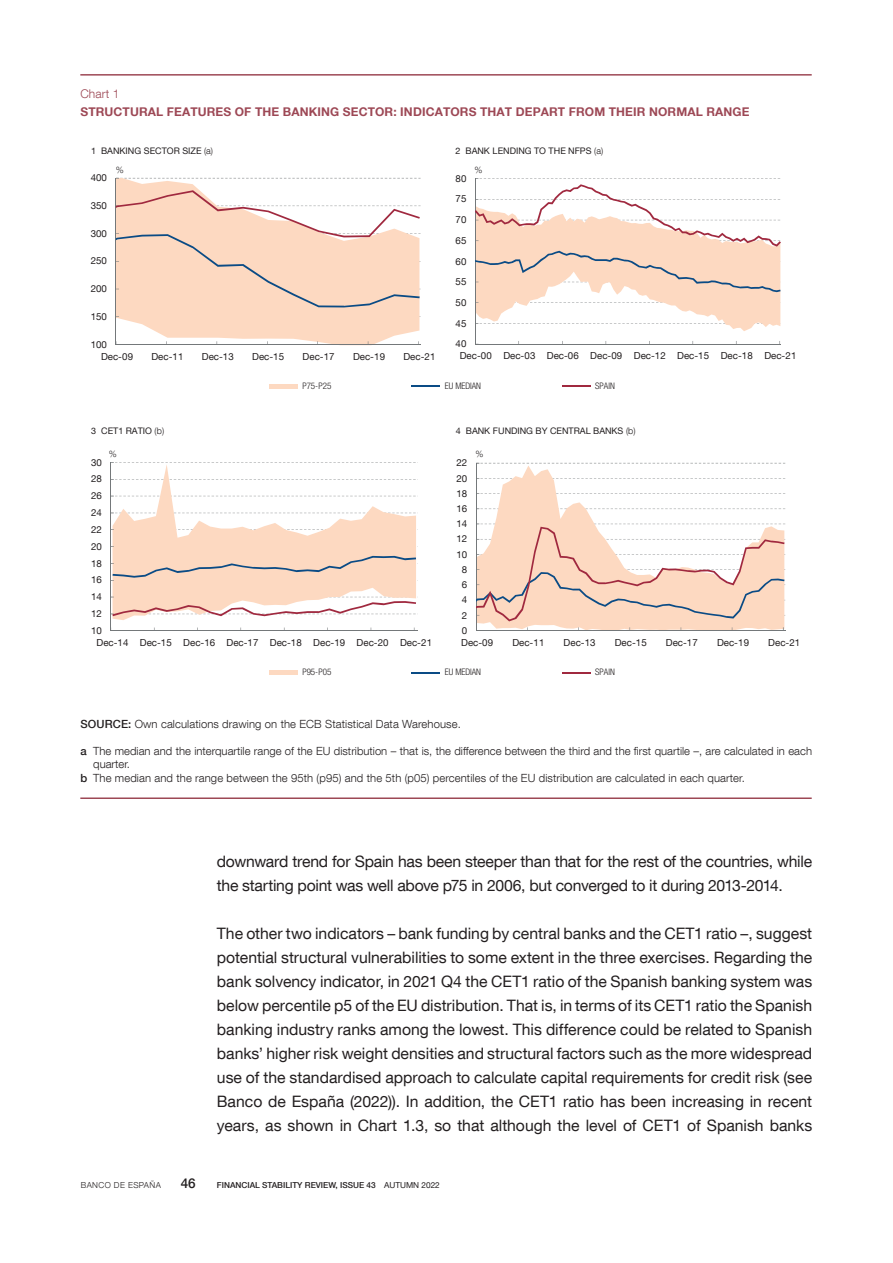
<style>
.page{position:relative;width:893px;height:1263px;background:#fff}
.page>*{position:absolute;margin:0;border:0;box-sizing:border-box;transform-origin:0 0}
.Texto_capítulo{font:15.75px/24px "Bd E Neue Helvetica";letter-spacing:-.015em;color:#231f20}
.t1{font:500 13.5px "Bd E Neue Helvetica";color:#231f20}
.t2{font:700 12px "Bd E Neue Helvetica";letter-spacing:.01em;color:#9d4855}
.t3{font:300 12px "Bd E Neue Helvetica";letter-spacing:.01em;color:#9d4855}
.t4{font:300 11.25px "Bd E Neue Helvetica";letter-spacing:.01em;color:#231f20}
.t5{font:9.75px "Bd E Neue Helvetica";color:#231f20}
.t6{font:9px/18.8px "Bd E Neue Helvetica";color:#231f20}
.t7{font:300 condensed 9px "Bd E Neue Helvetica";color:#231f20}
.t8{font:300 9px "Bd E Neue Helvetica";color:#231f20}
.t9{font:500 8.25px "Bd E Neue Helvetica";color:#231f20}
.t10{font:300 8.25px "Bd E Neue Helvetica";letter-spacing:.05em;color:#231f20}
.s1{font-weight:300}
.s2{font-weight:500}
.s3{font-weight:400}
</style>
<div class="page">
<hr style="left:80px;top:74px;width:732px;height:2px;background:#9d4855">
<hr style="left:80px;top:797px;width:732px;height:2px;background:#9d4855">
<svg style="left:117px;top:317px;width:302px;height:27px;fill:#fdd9c1"></svg>
<hr style="left:116px;top:178px;width:1px;height:166px;background:#74787a">
<hr style="left:116px;top:344px;width:305px;height:1px;background:#74787a">
<svg style="left:116px;top:178px;width:305px;height:139px"></svg>
<hr style="left:475px;top:179px;width:1px;height:165px;background:#74787a">
<hr style="left:475px;top:344px;width:306px;height:1px;background:#74787a">
<svg style="left:475px;top:178px;width:306px;height:153px"></svg>
<svg style="left:477px;top:466px;width:307px;height:164px"></svg>
<hr style="left:476px;top:463px;width:1px;height:167px;background:#74787a">
<hr style="left:476px;top:630px;width:309px;height:1px;background:#74787a">
<svg style="left:476px;top:524px;width:308px;height:97px"></svg>
<svg style="left:112px;top:462px;width:306px;height:152px"></svg>
<svg style="left:113px;top:464px;width:303px;height:156px"></svg>
<hr style="left:111px;top:462px;width:1px;height:169px;background:#74787a">
<hr style="left:111px;top:630px;width:307px;height:1px;background:#74787a">
<svg style="left:111px;top:556px;width:305px;height:25px;background:#ebcebc"></svg>
<svg style="left:111px;top:597px;width:305px;height:19px"></svg>
<hr style="left:269px;top:384px;width:29px;height:4px;background:#fdd9c1">
<hr style="left:412px;top:385px;width:28px;height:2px;background:#0a4b85">
<hr style="left:562px;top:385px;width:29px;height:2px;background:#a0293f">
<div style="left:269px;top:670px;width:29px;height:5px;background:#fdd9c1"></div>
<hr style="left:412px;top:672px;width:28px;height:2px;background:#0a4b85">
<hr style="left:562px;top:672px;width:29px;height:2px;background:#a0293f">
<p class="t3" style="left:80px;top:87px;width:41px">Chart 1</p>
<p class="t2" style="left:80px;top:104px;width:671px">STRUCTURAL FEATURES OF THE BANKING SECTOR: INDICATORS THAT DEPART FROM THEIR NORMAL RANGE</p>
<p class="t6" style="left:116px;top:141px;width:99px;text-indent:-25px">1 BANKING SECTOR SIZE <span class="s1">(a) %</span></p>
<p class="t5" style="left:91px;top:172px;width:18px">400</p>
<p class="t5" style="left:91px;top:200px;width:18px">350</p>
<p class="t5" style="left:91px;top:227px;width:18px">300</p>
<p class="t5" style="left:91px;top:255px;width:18px">250</p>
<p class="t5" style="left:91px;top:283px;width:18px">200</p>
<p class="t5" style="left:91px;top:310px;width:18px">150</p>
<p class="t5" style="left:91px;top:338px;width:18px">100</p>
<p class="t5" style="left:101px;top:350px;width:34px">Dec-09</p>
<p class="t5" style="left:151px;top:350px;width:34px">Dec-11</p>
<p class="t5" style="left:202px;top:350px;width:34px">Dec-13</p>
<p class="t5" style="left:252px;top:350px;width:34px">Dec-15</p>
<p class="t5" style="left:303px;top:350px;width:34px">Dec-17</p>
<p class="t5" style="left:353px;top:350px;width:34px">Dec-19</p>
<p class="t5" style="left:403px;top:350px;width:34px">Dec-21</p>
<p class="t6" style="left:475px;top:141px;width:130px;text-indent:-19px">2 BANK LENDING TO THE NFPS <span class="s1">(a) %</span></p>
<p class="t5" style="left:456px;top:172px;width:12px">80</p>
<p class="t5" style="left:456px;top:193px;width:12px">75</p>
<p class="t5" style="left:456px;top:214px;width:12px">70</p>
<p class="t5" style="left:456px;top:234px;width:12px">65</p>
<p class="t5" style="left:456px;top:255px;width:12px">60</p>
<p class="t5" style="left:456px;top:276px;width:12px">55</p>
<p class="t5" style="left:456px;top:296px;width:12px">50</p>
<p class="t5" style="left:456px;top:317px;width:12px">45</p>
<p class="t5" style="left:456px;top:338px;width:12px">40</p>
<p class="t5" style="left:460px;top:350px;width:338px">Dec-00 Dec-03 Dec-06 Dec-09 Dec-12 Dec-15 Dec-18 Dec-21</p>
<p class="t7" style="left:302px;top:380px;width:30px">P75-P25</p>
<p class="t7" style="left:445px;top:380px;width:38px">EU MEDIAN</p>
<p class="t7" style="left:595px;top:380px;width:21px">SPAIN</p>
<p class="t6" style="left:91px;top:421px;width:75px">3 CET1 RATIO <span class="s1">(b)</span></p>
<p class="t5" style="left:91px;top:456px;width:12px">30</p>
<p class="t8" style="left:109px;top:448px;width:10px">%</p>
<p class="t6" style="left:456px;top:421px;width:181px">4 BANK FUNDING BY CENTRAL BANKS <span class="s1">(b)</span></p>
<p class="t8" style="left:475px;top:448px;width:10px">%</p>
<p class="t5" style="left:457px;top:457px;width:12px">22</p>
<p class="t5" style="left:91px;top:473px;width:12px">28</p>
<p class="t5" style="left:457px;top:472px;width:12px">20</p>
<p class="t5" style="left:91px;top:490px;width:12px">26</p>
<p class="t5" style="left:457px;top:487px;width:12px">18</p>
<p class="t5" style="left:91px;top:507px;width:12px">24</p>
<p class="t5" style="left:457px;top:502px;width:12px">16</p>
<p class="t5" style="left:91px;top:523px;width:12px">22</p>
<p class="t5" style="left:457px;top:518px;width:12px">14</p>
<p class="t5" style="left:91px;top:540px;width:12px">20</p>
<p class="t5" style="left:91px;top:557px;width:12px">18</p>
<p class="t5" style="left:457px;top:533px;width:12px">12</p>
<p class="t5" style="left:457px;top:548px;width:12px">10</p>
<p class="t5" style="left:462px;top:563px;width:7px">8</p>
<p class="t5" style="left:91px;top:574px;width:12px">16</p>
<p class="t5" style="left:462px;top:579px;width:7px">6</p>
<p class="t5" style="left:91px;top:591px;width:12px">14</p>
<p class="t5" style="left:462px;top:594px;width:7px">4</p>
<p class="t5" style="left:91px;top:608px;width:12px">12</p>
<p class="t5" style="left:462px;top:609px;width:7px">2</p>
<p class="t5" style="left:91px;top:624px;width:12px">10</p>
<p class="t5" style="left:462px;top:624px;width:7px">0</p>
<p class="t5" style="left:97px;top:637px;width:337px">Dec-14 Dec-15 Dec-16 Dec-17 Dec-18 Dec-19 Dec-20 Dec-21</p>
<p class="t5" style="left:461px;top:636px;width:34px">Dec-09</p>
<p class="t5" style="left:512px;top:636px;width:34px">Dec-11</p>
<p class="t5" style="left:564px;top:636px;width:34px">Dec-13</p>
<p class="t5" style="left:615px;top:636px;width:34px">Dec-15</p>
<p class="t5" style="left:666px;top:636px;width:34px">Dec-17</p>
<p class="t5" style="left:717px;top:636px;width:34px">Dec-19</p>
<p class="t5" style="left:768px;top:636px;width:34px">Dec-21</p>
<p class="t7" style="left:302px;top:667px;width:30px">P95-P05</p>
<p class="t7" style="left:445px;top:667px;width:38px">EU MEDIAN</p>
<p class="t7" style="left:595px;top:667px;width:21px">SPAIN</p>
<p class="t4" style="left:80px;top:717px;width:382px"><span class="s2">SOURCE:</span> Own calculations drawing on the ECB Statistical Data Warehouse.</p>
<p class="t4" style="left:80px;top:744px;width:733px"><span class="s2">a</span> The median and the interquartile range of the EU distribution – that is, the difference between the third and the first quartile –, are calculated in each</p>
<p class="t4" style="left:93px;top:757px;width:38px">quarter.</p>
<p class="t4" style="left:80px;top:771px;width:666px"><span class="s2">b</span> The median and the range between the 95th (p95) and the 5th (p05) percentiles of the EU distribution are calculated in each quarter.</p>
<p class="Texto_capítulo" style="left:217px;top:849px;width:597px">downward trend for Spain has been steeper than that for the rest of the countries, while the starting point was well above p75 in 2006, but converged to it during 2013-2014.</p>
<p class="Texto_capítulo" style="left:217px;top:921px;width:597px;text-align:justify">The other two indicators – bank funding by central banks and the CET1 ratio –, suggest potential structural vulnerabilities to some extent in the three exercises. Regarding the bank solvency indicator, in 2021 Q4 the CET1 ratio of the Spanish banking system was below percentile p5 of the EU distribution. That is, in terms of its CET1 ratio the Spanish banking industry ranks among the lowest. This difference could be related to Spanish banks’ higher risk weight densities and structural factors such as the more widespread use of the standardised approach to calculate capital requirements for credit risk (see Banco de España (2022)). In addition, the CET1 ratio has been increasing in recent years, as shown in Chart 1.3, so that although the level of CET1 of Spanish banks</p>
<p class="t10" style="left:81px;top:1180px;width:82px">BANCO DE ESPAÑA</p>
<p class="t1" style="left:181px;top:1175px;width:16px">46</p>
<p class="t9" style="left:217px;top:1180px;width:224px">FINANCIAL STABILITY REVIEW, ISSUE 43 <span class="s3">AUTUMN 2022</span></p>
</div>
